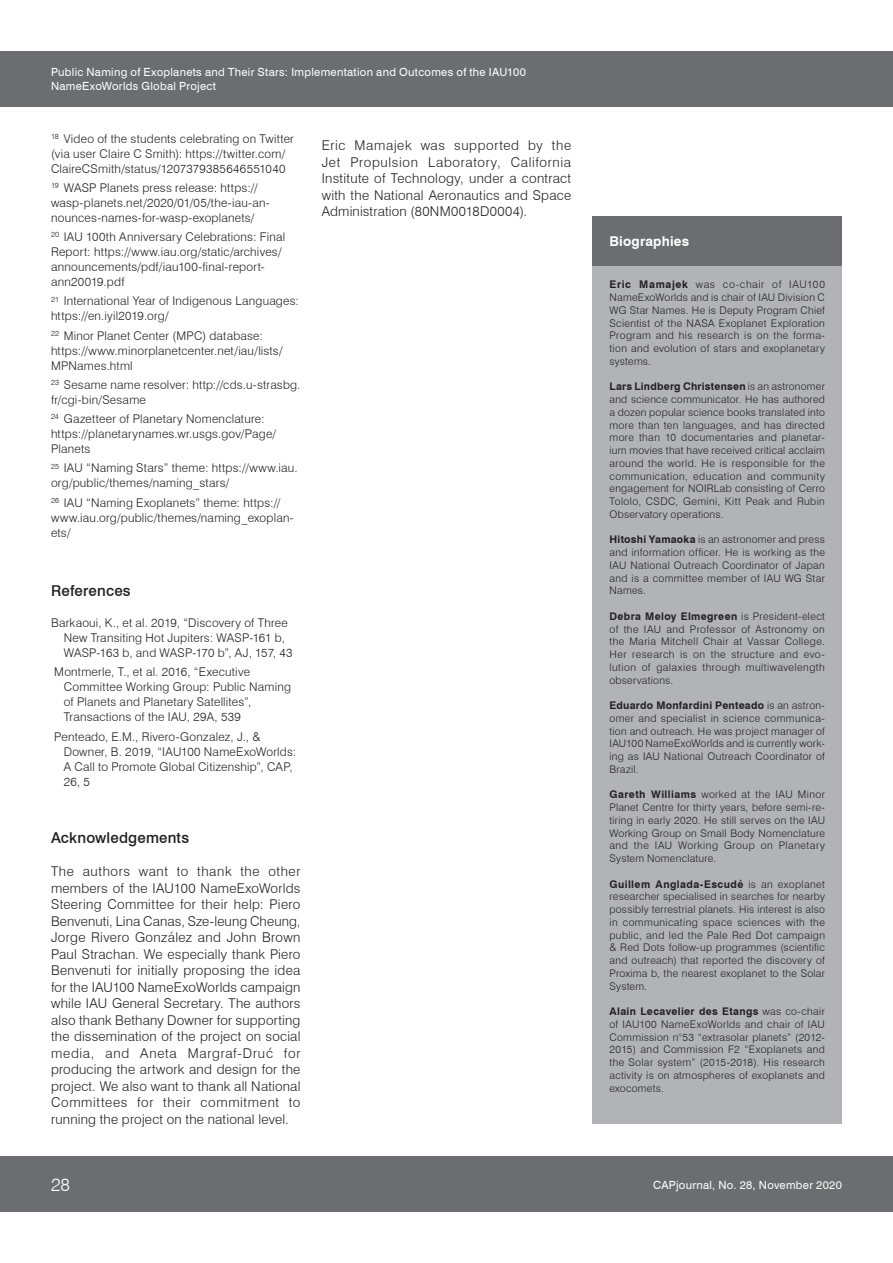
<style>
.page{position:relative;width:893px;height:1263px;background:#fff}
.page>*{position:absolute;margin:0;border:0;box-sizing:border-box;transform-origin:0 0}
.t1{font:300 18px "Swiss 721 BT";color:#fff}
.t2{font:500 15px "Swiss 721 BT";letter-spacing:.015em;color:#231f20}
.t3{font:300 13.5px/16.5px "Swiss 721 BT";letter-spacing:.015em;color:#231f20;text-align:justify}
.t4{font:700 13.5px "Swiss 721 BT";letter-spacing:.015em;color:#fff}
.t5{font:300 12px/15px "Swiss 721 BT";letter-spacing:.02em;color:#231f20}
.t6{font:11.25px/13.5px "Swiss 721 BT";letter-spacing:.025em;color:#fff}
.t7{font:300 10.5px/12.8px "Swiss 721 BT";letter-spacing:.03em;color:#231f20;text-align:justify}
.s1{font-weight:700}
</style>
<div class="page">
<div style="left:0;top:1157px;width:893px;height:55px;background:#6c6d70"></div>
<div style="left:0;top:51px;width:893px;height:55px;background:#6c6d70"></div>
<div style="left:592px;top:263px;width:250px;height:861px;background:#b2b3b7"></div>
<div style="left:592px;top:216px;width:250px;height:50px;background:#6c6d70"></div>
<p class="t6" style="left:51px;top:65px;width:477px">Public Naming of Exoplanets and Their Stars: Implementation and Outcomes of the IAU100<br>NameExoWorlds Global Project</p>
<p class="t5" style="left:51px;top:131px;width:244px"><sup>18</sup> Video of the students celebrating on Twitter (via user Claire C Smith): https://twitter.com/<br>ClaireCSmith/status/1207379385646551040</p>
<p class="t5" style="left:51px;top:180px;width:220px"><sup>19</sup> WASP Planets press release: https:// wasp-planets.net/2020/01/05/the-iau-an&shy;nounces-names-for-wasp-exoplanets/</p>
<p class="t5" style="left:51px;top:229px;width:236px"><sup>20</sup> IAU 100th Anniversary Celebrations: Final Report: https://www.iau.org/static/archives/ announcements/pdf/iau100-final-report&shy;ann20019.pdf</p>
<p class="t5" style="left:51px;top:294px;width:249px"><sup>21</sup> International Year of Indigenous Languages: https://en.iyil2019.org/</p>
<p class="t5" style="left:51px;top:328px;width:233px"><sup>22</sup> Minor Planet Center (MPC) database: https://www.minorplanetcenter.net/iau/lists/<br>MPNames.html</p>
<p class="t5" style="left:51px;top:377px;width:251px"><sup>23</sup> Sesame name resolver: http://cds.u-strasbg. fr/cgi-bin/Sesame</p>
<p class="t5" style="left:51px;top:411px;width:227px"><sup>24</sup> Gazetteer of Planetary Nomenclature: https://planetarynames.wr.usgs.gov/Page/<br>Planets</p>
<p class="t5" style="left:51px;top:461px;width:248px"><sup>25</sup> IAU “Naming Stars” theme: https://www.iau. org/public/themes/naming_stars/</p>
<p class="t5" style="left:51px;top:495px;width:244px"><sup>26</sup> IAU “Naming Exoplanets” theme: https:// www.iau.org/public/themes/naming_exoplan&shy;ets/</p>
<h2 class="t2" style="left:51px;top:581px;width:81px">References</h2>
<p class="t5" style="left:64px;top:615px;width:230px;text-indent:-13px">Barkaoui, K., et al. 2019, “Discovery of Three<br>New Transiting Hot Jupiters: WASP-161 b,<br>WASP-163 b, and WASP-170 b”, AJ, 157, 43</p>
<p class="t5" style="left:64px;top:664px;width:229px;text-indent:-10px">Montmerle, T., et al. 2016, “Executive Committee Working Group: Public Naming of Planets and Planetary Satellites”, Transactions of the IAU, 29A, 539</p>
<p class="t5" style="left:64px;top:729px;width:234px;text-indent:-10px">Penteado, E.M., Rivero-Gonzalez, J., &amp;<br>Downer, B. 2019, “IAU100 NameExoWorlds:<br>A Call to Promote Global Citizenship”, CAP,<br>26, 5</p>
<h2 class="t2" style="left:51px;top:829px;width:140px">Acknowledgements</h2>
<p class="t3" style="left:51px;top:863px;width:251px">The authors want to thank the other members of the IAU100 NameExoWorlds Steering Committee for their help: Piero Benvenuti, Lina Canas, Sze-leung Cheung, Jorge Rivero González and John Brown Paul Strachan. We especially thank Piero Benvenuti for initially proposing the idea for the IAU100 NameExoWorlds campaign while IAU General Secretary. The authors also thank Bethany Downer for supporting the dissemination of the project on social media, and Aneta Margraf-Druć for producing the artwork and design for the project. We also want to thank all National Committees for their commitment to running the project on the national level.</p>
<p class="t3" style="left:322px;top:137px;width:251px">Eric Mamajek was supported by the Jet Propulsion Laboratory, California Institute of Technology, under a contract with the National Aeronautics and Space Administration (80NM0018D0004).</p>
<p class="t4" style="left:609px;top:233px;width:81px">Biographies</p>
<p class="t7" style="left:609px;top:278px;width:217px"><span class="s1">Eric Mamajek</span> was co-chair of IAU100<br>NameExoWorlds and is chair of IAU Division C WG Star Names. He is Deputy Program Chief Scientist of the NASA Exoplanet Exploration Program and his research is on the forma&shy;tion and evolution of stars and exoplanetary systems.</p>
<p class="t7" style="left:609px;top:380px;width:217px"><span class="s1">Lars Lindberg Christensen</span> is an astronomer and science communicator. He has authored a dozen popular science books translated into more than ten languages, and has directed more than 10 documentaries and planetar&shy;ium movies that have received critical acclaim around the world. He is responsible for the communication, education and community engagement for NOIRLab consisting of Cerro Tololo, CSDC, Gemini, Kitt Peak and Rubin Observatory operations.</p>
<p class="t7" style="left:609px;top:533px;width:217px"><span class="s1">Hitoshi Yamaoka</span> is an astronomer and press and information officer. He is working as the IAU National Outreach Coordinator of Japan and is a committee member of IAU WG Star Names.</p>
<p class="t7" style="left:609px;top:610px;width:217px"><span class="s1">Debra Meloy Elmegreen</span> is President-elect of the IAU and Professor of Astronomy on the Maria Mitchell Chair at Vassar College.<br>Her research is on the structure and evo&shy;lution of galaxies through multiwavelength observations.</p>
<p class="t7" style="left:609px;top:699px;width:217px"><span class="s1">Eduardo Monfardini Penteado</span> is an astron&shy;omer and specialist in science communica&shy;tion and outreach. He was project manager of IAU100 NameExoWorlds and is currently work&shy;ing as IAU National Outreach Coordinator of Brazil.</p>
<p class="t7" style="left:609px;top:788px;width:217px"><span class="s1">Gareth Williams</span> worked at the IAU Minor Planet Centre for thirty years, before semi-re&shy;tiring in early 2020. He still serves on the IAU Working Group on Small Body Nomenclature and the IAU Working Group on Planetary System Nomenclature.</p>
<p class="t7" style="left:609px;top:877px;width:217px"><span class="s1">Guillem Anglada-Escudé</span> is an exoplanet researcher specialised in searches for nearby possibly terrestrial planets. His interest is also in communicating space sciences with the public, and led the Pale Red Dot campaign &amp; Red Dots follow-up programmes (scientific and outreach) that reported the discovery of Proxima b, the nearest exoplanet to the Solar System.</p>
<p class="t7" style="left:609px;top:1005px;width:217px"><span class="s1">Alain Lecavelier des Etangs</span> was co-chair of IAU100 NameExoWorlds and chair of IAU Commission n°53 “extrasolar planets” (2012- 2015) and Commission F2 “Exoplanets and the Solar system” (2015-2018). His research activity is on atmospheres of exoplanets and exocomets.</p>
<h1 class="t1" style="left:51px;top:1174px;width:21px">28</h1>
<p class="t6" style="left:653px;top:1178px;width:190px">CAPjournal, No. 28, November 2020</p>
</div>
